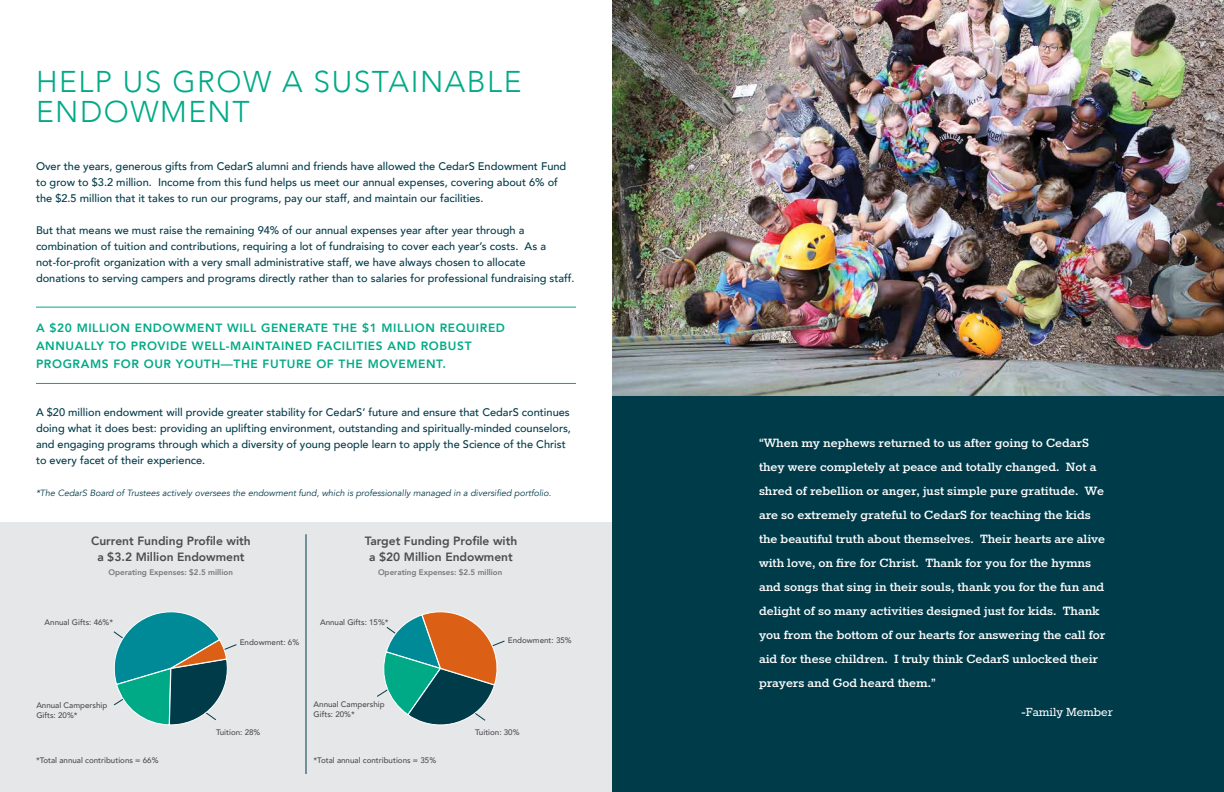
<style>
.page{position:relative;width:1224px;height:792px;background:#fff}
.page>*{position:absolute;margin:0;border:0;box-sizing:border-box;transform-origin:0 0}
.t1{font:300 30px/30px "Avenir";letter-spacing:.05em;color:#00aa87}
.t2{font:700 14px/24px "Rokkitt";color:#fff}
.t3{font:14px "Rokkitt";color:#fff}
.t4{font:800 12px/18px "Avenir";letter-spacing:.05em;color:#00aa87}
.t5{font:800 12px/16px "Avenir";color:#4d4d4f;text-align:center}
.t6{font:500 11px/16px "Avenir";color:#003b4a}
.t7{font:italic 9px "Avenir";color:#003b4a}
.t8{font:500 8px/9.6px "Avenir";color:#4d4d4f}
.t9{font:800 8px "Avenir";color:#77787b}
</style>
<div class="page">
<div style="left:0;top:522px;width:612px;height:270px;background:#e6e7e8"></div>
<img style="left:612px;top:0;width:612px;height:396px">
<div style="left:612px;top:396px;width:612px;height:396px;background:#003b4a"></div>
<hr style="left:36px;top:307px;width:540px;height:1px;background:#00aa87">
<hr style="left:36px;top:383px;width:540px;height:1px;background:#00aa87">
<hr style="left:306px;top:534px;width:1px;height:240px;background:#003b4a">
<svg style="left:113px;top:611px;width:124px;height:115px"></svg>
<svg style="left:377px;top:611px;width:128px;height:114px"></svg>
<h1 class="t1" style="left:36px;top:67px;width:487px">HELP US GROW A SUSTAINABLE<br>ENDOWMENT</h1>
<p class="t6" style="left:36px;top:158px;width:532px">Over the years, generous gifts from CedarS alumni and friends have allowed the CedarS Endowment Fund to grow to $3.2 million. Income from this fund helps us meet our annual expenses, covering about 6% of the $2.5 million that it takes to run our programs, pay our staff, and maintain our facilities.</p>
<p class="t6" style="left:36px;top:222px;width:540px">But that means we must raise the remaining 94% of our annual expenses year after year through a combination of tuition and contributions, requiring a lot of fundraising to cover each year’s costs. As a not-for-profit organization with a very small administrative staff, we have always chosen to allocate donations to serving campers and programs directly rather than to salaries for professional fundraising staff.</p>
<p class="t4" style="left:36px;top:319px;width:471px">A $20 MILLION ENDOWMENT WILL GENERATE THE $1 MILLION REQUIRED<br>ANNUALLY TO PROVIDE WELL-MAINTAINED FACILITIES AND ROBUST<br>PROGRAMS FOR OUR YOUTH—THE FUTURE OF THE MOVEMENT.</p>
<p class="t6" style="left:36px;top:404px;width:537px">A $20 million endowment will provide greater stability for CedarS’ future and ensure that CedarS continues doing what it does best: providing an uplifting environment, outstanding and spiritually-minded counselors, and engaging programs through which a diversity of young people learn to apply the Science of the Christ to every facet of their experience.</p>
<p class="t7" style="left:36px;top:488px;width:517px">*The CedarS Board of Trustees actively oversees the endowment fund, which is professionally managed in a diversified portfolio.</p>
<p class="t5" style="left:91px;top:533px;width:161px">Current Funding Profile with a $3.2 Million Endowment</p>
<p class="t5" style="left:365px;top:533px;width:154px">Target Funding Profile with a $20 Million Endowment</p>
<p class="t9" style="left:108px;top:566px;width:126px">Operating Expenses: $2.5 million</p>
<p class="t9" style="left:378px;top:566px;width:126px">Operating Expenses: $2.5 million</p>
<p class="t8" style="left:45px;top:617px;width:70px">Annual Gifts: 46%*</p>
<p class="t8" style="left:320px;top:617px;width:70px">Annual Gifts: 15%*</p>
<p class="t8" style="left:240px;top:637px;width:61px">Endowment: 6%</p>
<p class="t8" style="left:508px;top:635px;width:65px">Endowment: 35%</p>
<p class="t8" style="left:314px;top:699px;width:72px">Annual Campership<br>Gifts: 20%*</p>
<p class="t8" style="left:36px;top:700px;width:72px">Annual Campership<br>Gifts: 20%*</p>
<p class="t8" style="left:36px;top:755px;width:124px">*Total annual contributions = 66%</p>
<p class="t8" style="left:314px;top:755px;width:124px">*Total annual contributions = 35%</p>
<p class="t8" style="left:216px;top:727px;width:46px">Tuition: 28%</p>
<p class="t8" style="left:475px;top:727px;width:46px">Tuition: 30%</p>
<p class="t2" style="left:759px;top:432px;width:348px">“When my nephews returned to us after going to CedarS they were completely at peace and totally changed. Not a shred of rebellion or anger, just simple pure gratitude. We are so extremely grateful to CedarS for teaching the kids the beautiful truth about themselves. Their hearts are alive with love, on fire for Christ. Thank for you for the hymns and songs that sing in their souls, thank you for the fun and delight of so many activities designed just for kids. Thank you from the bottom of our hearts for answering the call for aid for these children. I truly think CedarS unlocked their prayers and God heard them.”</p>
<p class="t3" style="left:1021px;top:705px;width:93px">-Family Member</p>
</div>
